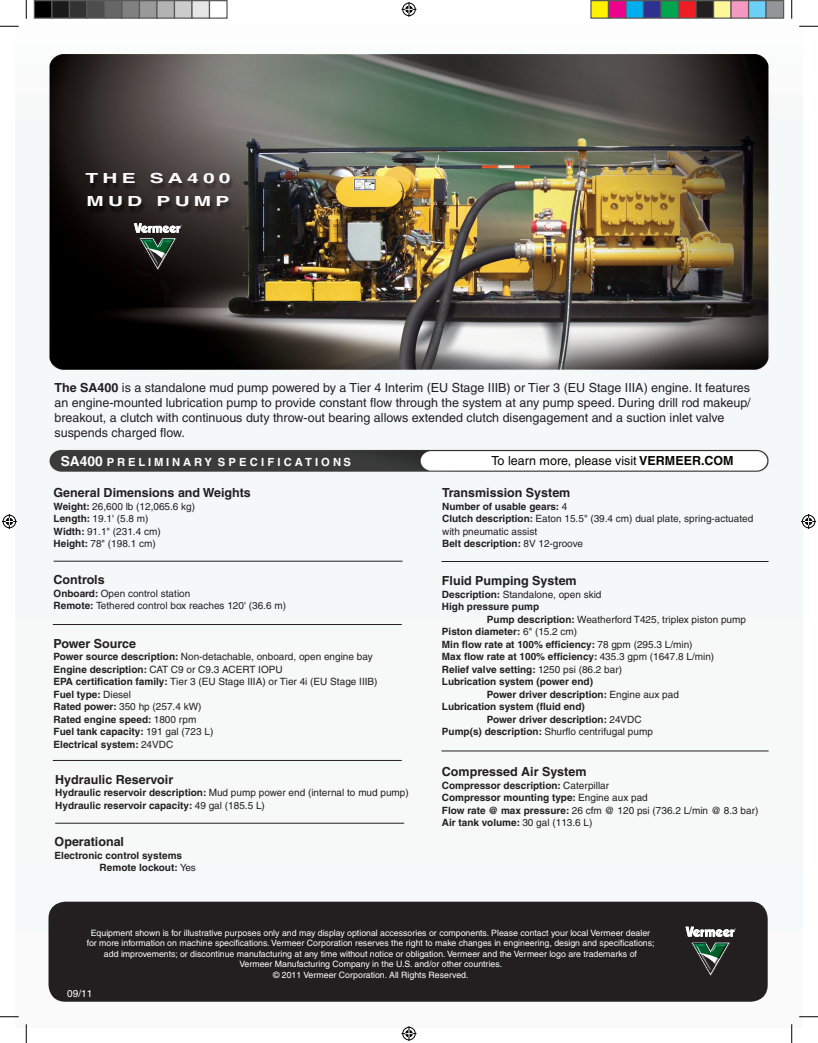
<style>
.page{position:relative;width:818px;height:1043px;background:#fff}
.page>*{position:absolute;margin:0;border:0;box-sizing:border-box;transform-origin:0 0}
.t1{font:700 13.88px/23px "Helvetica";letter-spacing:.2em;color:#fff;scale:1.5 1}
.t2{font:12.5px/15px "Helvetica";color:#231f20}
.t3{font:700 12.5px "Helvetica";color:#231f20}
.t4{font:12.5px "Helvetica";color:#040503}
.t5{font:700 11.25px "Helvetica";letter-spacing:.25em;color:#fff}
.t6{font:10px/12.5px "Helvetica";color:#231f20}
.t7{font:700 10px/12.5px "Helvetica";color:#231f20}
.t8{font:10px "Helvetica";color:#fff}
.t9{font:8.75px/10.5px "Helvetica";color:#fff;text-align:center}
.s1{font-weight:700}
.s2{font-size:13.75px}
.s3{font-weight:400}
</style>
<div class="page">
<img style="left:15px;top:15px;width:787px;height:1012px">
<hr style="left:54px;top:561px;width:348px;height:1px;background:#231f20">
<img style="left:84px;top:175px;width:150px;height:39px">
<svg style="left:134px;top:223px;width:48px;height:48px;background:#434943"></svg>
<hr style="left:53px;top:624px;width:349px;height:1px;background:#231f20">
<hr style="left:53px;top:760px;width:349px;height:1px;background:#231f20">
<hr style="left:55px;top:823px;width:349px;height:1px;background:#231f20">
<hr style="left:441px;top:561px;width:327px;height:1px;background:#231f20">
<hr style="left:441px;top:750px;width:327px;height:1px;background:#231f20">
<div style="left:48px;top:901px;width:719px;height:100px;background:#231f20;border-radius:17px"></div>
<svg style="left:685px;top:926px;width:51px;height:50px"></svg>
<svg style="left:0;top:25px;width:19px;height:2px"></svg>
<svg style="left:799px;top:25px;width:19px;height:2px"></svg>
<svg style="left:0;top:1015px;width:19px;height:2px"></svg>
<svg style="left:799px;top:1015px;width:19px;height:2px"></svg>
<svg style="left:25px;top:0;width:2px;height:19px"></svg>
<svg style="left:25px;top:1024px;width:2px;height:18px"></svg>
<svg style="left:790px;top:0;width:2px;height:19px"></svg>
<svg style="left:790px;top:1024px;width:2px;height:18px"></svg>
<svg style="left:401px;top:2px;width:15px;height:15px"></svg>
<svg style="left:401px;top:1026px;width:15px;height:15px"></svg>
<svg style="left:2px;top:514px;width:15px;height:15px"></svg>
<svg style="left:801px;top:514px;width:15px;height:15px"></svg>
<div style="left:34px;top:1px;width:18px;height:17px;background:#000"></div>
<div style="left:34px;top:0;width:18px;height:19px;border:1px solid #595959"></div>
<div style="left:52px;top:1px;width:17px;height:17px;background:#1a1a1a"></div>
<div style="left:51px;top:0;width:19px;height:19px;border:1px solid #595959"></div>
<div style="left:69px;top:1px;width:18px;height:17px;background:#333"></div>
<div style="left:69px;top:0;width:19px;height:19px;border:1px solid #595959"></div>
<div style="left:87px;top:1px;width:17px;height:17px;background:#4d4d4d"></div>
<div style="left:86px;top:0;width:19px;height:19px;border:1px solid #595959"></div>
<div style="left:104px;top:1px;width:18px;height:17px;background:#666"></div>
<div style="left:104px;top:0;width:18px;height:19px;border:1px solid #595959"></div>
<div style="left:122px;top:1px;width:17px;height:17px;background:#808080"></div>
<div style="left:121px;top:0;width:19px;height:19px;border:1px solid #595959"></div>
<div style="left:139px;top:1px;width:18px;height:17px;background:#999"></div>
<div style="left:139px;top:0;width:19px;height:19px;border:1px solid #595959"></div>
<div style="left:157px;top:1px;width:17px;height:17px;background:#b3b3b3"></div>
<div style="left:156px;top:0;width:19px;height:19px;border:1px solid #595959"></div>
<div style="left:174px;top:1px;width:18px;height:17px;background:#ccc"></div>
<div style="left:174px;top:0;width:18px;height:19px;border:1px solid #595959"></div>
<div style="left:192px;top:1px;width:17px;height:17px;background:#e6e6e6"></div>
<div style="left:191px;top:0;width:19px;height:19px;border:1px solid #595959"></div>
<div style="left:209px;top:1px;width:18px;height:17px;background:#fff"></div>
<div style="left:209px;top:0;width:19px;height:19px;border:1px solid #595959"></div>
<div style="left:591px;top:1px;width:17px;height:17px;background:#fff101"></div>
<div style="left:590px;top:0;width:19px;height:19px;border:1px solid #595959"></div>
<div style="left:608px;top:1px;width:18px;height:17px;background:#ed028c"></div>
<div style="left:608px;top:0;width:18px;height:19px;border:1px solid #595959"></div>
<div style="left:626px;top:1px;width:17px;height:17px;background:#00aeef"></div>
<div style="left:625px;top:0;width:19px;height:19px;border:1px solid #595959"></div>
<div style="left:643px;top:1px;width:18px;height:17px;background:#2e3092"></div>
<div style="left:642px;top:0;width:19px;height:19px;border:1px solid #595959"></div>
<div style="left:661px;top:1px;width:17px;height:17px;background:#00a54f"></div>
<div style="left:660px;top:0;width:19px;height:19px;border:1px solid #595959"></div>
<div style="left:678px;top:1px;width:18px;height:17px;background:#ee1d23"></div>
<div style="left:678px;top:0;width:18px;height:19px;border:1px solid #595959"></div>
<div style="left:696px;top:1px;width:17px;height:17px;background:#231f20"></div>
<div style="left:695px;top:0;width:19px;height:19px;border:1px solid #595959"></div>
<div style="left:713px;top:1px;width:18px;height:17px;background:#fff79a"></div>
<div style="left:712px;top:0;width:19px;height:19px;border:1px solid #595959"></div>
<div style="left:731px;top:1px;width:17px;height:17px;background:#f499c2"></div>
<div style="left:730px;top:0;width:19px;height:19px;border:1px solid #595959"></div>
<div style="left:748px;top:1px;width:18px;height:17px;background:#6bcff6"></div>
<div style="left:748px;top:0;width:18px;height:19px;border:1px solid #595959"></div>
<div style="left:766px;top:1px;width:17px;height:17px;background:#939598"></div>
<div style="left:765px;top:0;width:19px;height:19px;border:1px solid #595959"></div>
<h1 class="t1" style="left:85px;top:167px;width:98px">THE SA400<br>MUD PUMP</h1>
<p class="t2" style="left:54px;top:380px;width:697px"><span class="s1">The SA400</span> is a standalone mud pump powered by a Tier 4 Interim (EU Stage IIIB) or Tier 3 (EU Stage IIIA) engine. It features an engine-mounted lubrication pump to provide constant flow through the system at any pump speed. During drill rod makeup/ breakout, a clutch with continuous duty throw-out bearing allows extended clutch disengagement and a suction inlet valve suspends charged flow.</p>
<p class="t5" style="left:61px;top:455px;width:292px"><span class="s2">SA400</span> PRELIMINARY S P E C I F I C A T I O NS</p>
<p class="t3" style="left:54px;top:485px;width:199px">General Dimensions and Weights</p>
<p class="t6" style="left:54px;top:500px;width:143px"><span class="s1">Weight:</span> 26,600 lb (12,065.6 kg)<br><span class="s1">Length:</span> 19.1' (5.8 m)<br><span class="s1">Width:</span> 91.1" (231.4 cm)<br><span class="s1">Height:</span> 78" (198.1 cm)</p>
<p class="t3" style="left:54px;top:572px;width:53px">Controls</p>
<p class="t6" style="left:54px;top:587px;width:234px"><span class="s1">Onboard:</span> Open control station<br><span class="s1">Remote:</span> Tethered control box reaches 120' (36.6 m)</p>
<p class="t3" style="left:54px;top:635px;width:84px">Power Source</p>
<p class="t6" style="left:54px;top:650px;width:325px"><span class="s1">Power source description:</span> Non-detachable, onboard, open engine bay <span class="s1">Engine description:</span> CAT C9 or C9.3 ACERT IOPU<br><span class="s1">EPA certification family:</span> Tier 3 (EU Stage IIIA) or Tier 4i (EU Stage IIIB)<br><span class="s1">Fuel type:</span> Diesel<br><span class="s1">Rated power:</span> 350 hp (257.4 kW)<br><span class="s1">Rated engine speed:</span> 1800 rpm<br><span class="s1">Fuel tank capacity:</span> 191 gal (723 L)<br><span class="s1">Electrical system:</span> 24VDC</p>
<p class="t3" style="left:55px;top:771px;width:119px">Hydraulic Reservoir</p>
<p class="t7" style="left:55px;top:786px;width:355px">Hydraulic reservoir description: <span class="s3">Mud pump power end (internal to mud pump)<br></span>Hydraulic reservoir capacity: <span class="s3">49 gal (185.5 L)</span></p>
<p class="t3" style="left:55px;top:834px;width:71px">Operational</p>
<p class="t7" style="left:100px;top:848px;width:98px;text-indent:-45px">Electronic control systems<br>Remote lockout: <span class="s3">Yes</span></p>
<p class="t4" style="left:491px;top:453px;width:244px">To learn more, please visit <span class="s1">VERMEER.COM</span></p>
<p class="t3" style="left:442px;top:485px;width:130px">Transmission System</p>
<p class="t6" style="left:442px;top:500px;width:312px"><span class="s1">Number of usable gears:</span> 4<br><span class="s1">Clutch description:</span> Eaton 15.5" (39.4 cm) dual plate, spring-actuated with pneumatic assist<br><span class="s1">Belt description:</span> 8V 12-groove</p>
<p class="t3" style="left:442px;top:573px;width:136px">Fluid Pumping System</p>
<p class="t6" style="left:442px;top:588px;width:161px"><span class="s1">Description:</span> Standalone, open skid</p>
<p class="t7" style="left:442px;top:600px;width:99px">High pressure pump</p>
<p class="t6" style="left:487px;top:613px;width:260px"><span class="s1">Pump description:</span> Weatherford T425, triplex piston pump</p>
<p class="t7" style="left:442px;top:625px;width:137px">Piston diameter: <span class="s3">6" (15.2 cm)</span></p>
<p class="t7" style="left:442px;top:638px;width:252px">Min flow rate at 100% efficiency: <span class="s3">78 gpm (295.3 L/min)</span></p>
<p class="t7" style="left:442px;top:650px;width:274px">Max flow rate at 100% efficiency: <span class="s3">435.3 gpm (1647.8 L/min)</span></p>
<p class="t7" style="left:442px;top:663px;width:182px">Relief valve setting: <span class="s3">1250 psi (86.2 bar)</span></p>
<p class="t7" style="left:442px;top:675px;width:152px">Lubrication system (power end)</p>
<p class="t7" style="left:487px;top:688px;width:193px">Power driver description: <span class="s3">Engine aux pad</span></p>
<p class="t7" style="left:442px;top:700px;width:144px">Lubrication system (fluid end)</p>
<p class="t7" style="left:487px;top:713px;width:156px">Power driver description: <span class="s3">24VDC</span></p>
<p class="t6" style="left:442px;top:725px;width:212px"><span class="s1">Pump(s) description:</span> Shurflo centrifugal pump</p>
<p class="t3" style="left:442px;top:764px;width:146px">Compressed Air System</p>
<p class="t7" style="left:442px;top:778px;width:318px">Compressor description: <span class="s3">Caterpillar<br></span>Compressor mounting type: <span class="s3">Engine aux pad<br></span>Flow rate @ max pressure: <span class="s3">26 cfm @ 120 psi (736.2 L/min @ 8.3 bar)<br></span>Air tank volume: <span class="s3">30 gal (113.6 L)</span></p>
<p class="t9" style="left:87px;top:927px;width:569px">Equipment shown is for illustrative purposes only and may display optional accessories or components. Please contact your local Vermeer dealer for more information on machine specifications. Vermeer Corporation reserves the right to make changes in engineering, design and specifications; add improvements; or discontinue manufacturing at any time without notice or obligation. Vermeer and the Vermeer logo are trademarks of Vermeer Manufacturing Company in the U.S. and/or other countries.<br>© 2011 Vermeer Corporation. All Rights Reserved.</p>
<p class="t8" style="left:67px;top:987px;width:27px">09/11</p>
</div>
